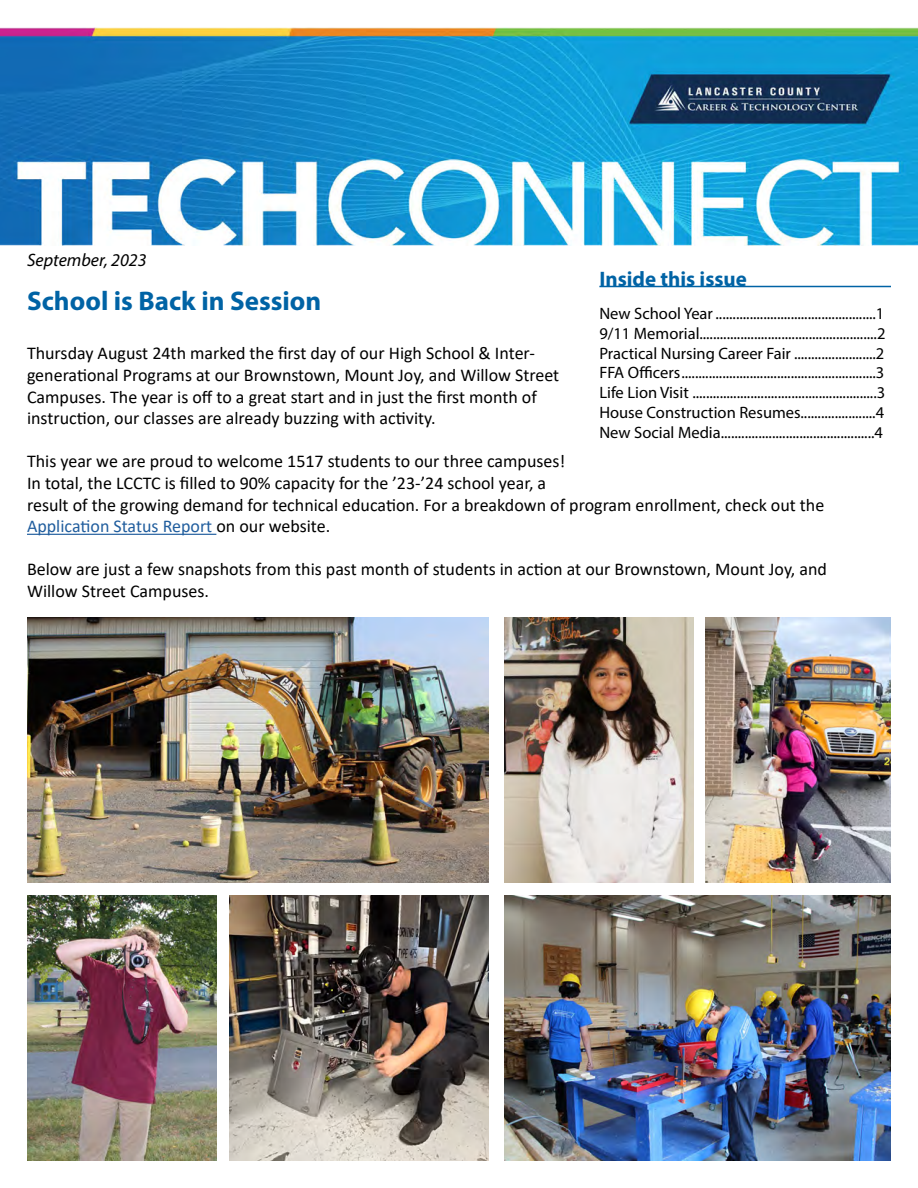
<style>
.page{position:relative;width:918px;height:1188px;background:#fff}
.page>*{position:absolute;margin:0;border:0;box-sizing:border-box;transform-origin:0 0}
.t1{font:700 27px "Myriad Pro";color:#0063a5}
.t2{font:700 21px "Myriad Pro";color:#0063a5}
.t3{font:18px/21.6px "Calibri";color:#000}
.t4{font:italic 18px "Myriad Pro";color:#000}
.t5{font:16.5px/19.8px "Myriad Pro";color:#000;text-align:justify}
.s1{color:#215e9e}
</style>
<div class="page">
<hr style="left:27px;top:534px;width:189px;height:1px;background:#215e9e">
<img style="left:0;top:27px;width:918px;height:218px">
<hr style="left:599px;top:286px;width:292px;height:1px;background:#0063a5">
<img style="left:27px;top:895px;width:189px;height:266px">
<img style="left:230px;top:895px;width:259px;height:266px">
<img style="left:27px;top:617px;width:462px;height:266px">
<img style="left:504px;top:895px;width:387px;height:266px">
<img style="left:504px;top:618px;width:189px;height:265px">
<img style="left:706px;top:617px;width:185px;height:266px">
<p class="t4" style="left:27px;top:249px;width:121px">September, 2023</p>
<p class="t2" style="left:599px;top:265px;width:149px">Inside this issue</p>
<p class="t5" style="left:599px;top:303px;width:288px">New School Year...............................................1<br>9/11 Memorial....................................................2<br>Practical Nursing Career Fair ........................2<br>FFA Officers.........................................................3<br>Life Lion Visit ......................................................3<br>House Construction Resumes......................4<br>New Social Media.............................................4</p>
<h1 class="t1" style="left:27px;top:283px;width:296px">School is Back in Session</h1>
<p class="t3" style="left:27px;top:342px;width:534px">Thursday August 24th marked the first day of our High School &amp; Inter&shy;generational Programs at our Brownstown, Mount Joy, and Willow Street Campuses. The year is off to a great start and in just the first month of instruction, our classes are already buzzing with activity.</p>
<p class="t3" style="left:27px;top:450px;width:799px">This year we are proud to welcome 1517 students to our three campuses!<br>In total, the LCCTC is filled to 90% capacity for the ’23-’24 school year, a<br>result of the growing demand for technical education. For a breakdown of program enrollment, check out the <span class="s1">Application Status Report</span> on our website.</p>
<p class="t3" style="left:27px;top:558px;width:802px">Below are just a few snapshots from this past month of students in action at our Brownstown, Mount Joy, and<br>Willow Street Campuses.</p>
</div>
